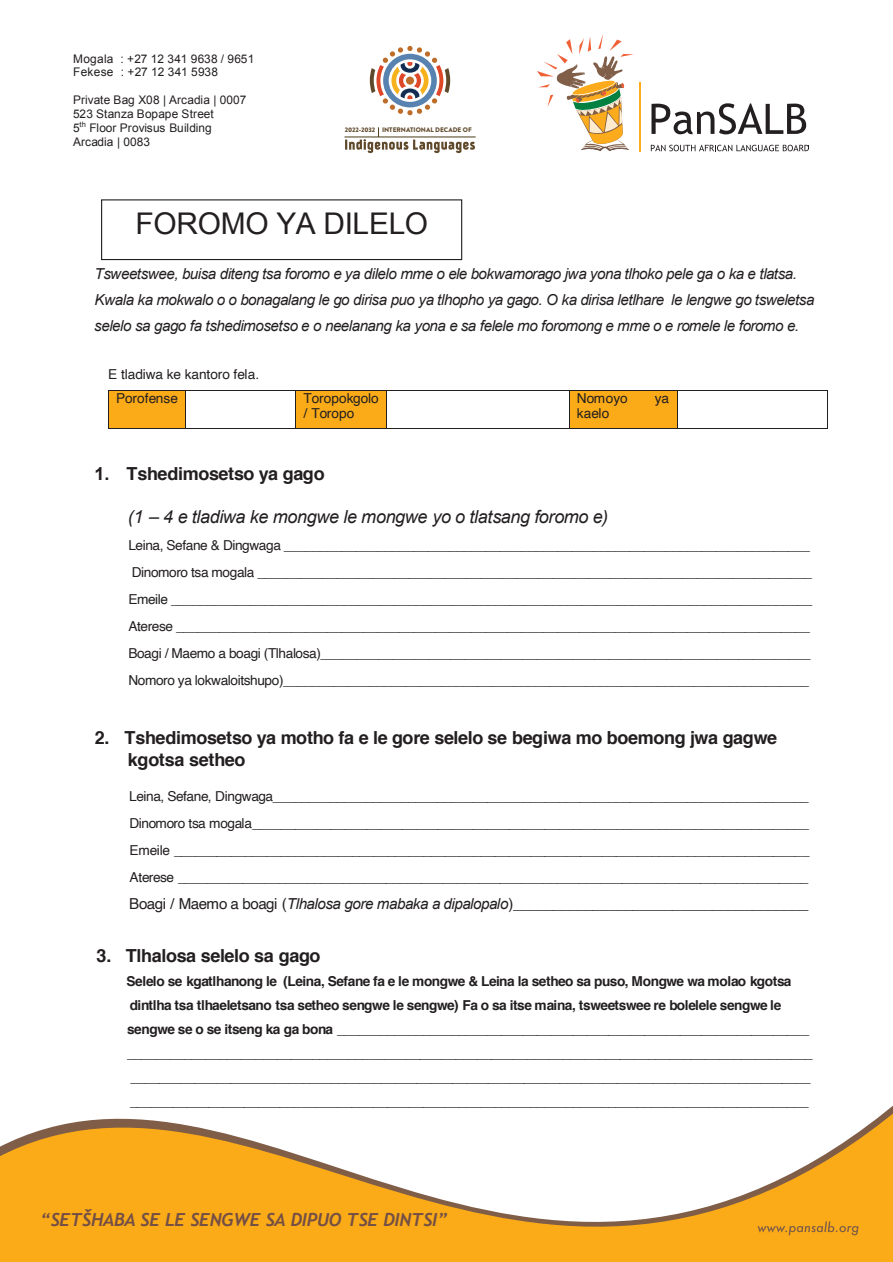
<style>
.page{position:relative;width:893px;height:1262px;background:#fff}
.page>*{position:absolute;margin:0;border:0;box-sizing:border-box;transform-origin:0 0}
.t1{font:29.85px/51.6px "Arial";letter-spacing:-.01em;color:#231f20;text-align:center}
.t2{font:700 18px/21.6px "Helvetica";letter-spacing:-.015em;color:#231f20}
.t3{font:italic 18px "Arial";letter-spacing:-.015em;color:#231f20}
.t4{font:italic 700 18px "Trebuchet";letter-spacing:-.01em;color:#744f44}
.t5{font:italic 15.15px/25.8px "Arial";letter-spacing:-.03em;color:#231f20}
.t6{font:15.15px "Helvetica";letter-spacing:-.03em;color:#231f20}
.t7{font:13.65px/27px "Helvetica";letter-spacing:-.03em;color:#231f20}
.t8{font:13.65px/24.2px "Helvetica";letter-spacing:-.005em;color:#231f20}
.t9{font:11.85px/13.8px "Arial";color:#231f20}
.t10{font:11.85px/13.6px "Arial";letter-spacing:.02em;color:#231f20}
.t11{font:900 6.6px "Brandon Grotesque";color:#60492b}
.s1{font-family:"Arial"}
.s2{font-family:"Helvetica"}
.s3{font-family:"Arial";font-style:italic}
.s4{font-weight:700}
</style>
<div class="page">
<div style="left:108px;top:390px;width:77px;height:38px;background:#fbab18"></div>
<div style="left:295px;top:390px;width:91px;height:38px;background:#fbab18"></div>
<div style="left:569px;top:390px;width:107px;height:38px;background:#fbab18"></div>
<hr style="left:108px;top:390px;width:77px;height:1px;background:#231f20">
<hr style="left:186px;top:390px;width:109px;height:1px;background:#231f20">
<hr style="left:295px;top:390px;width:91px;height:1px;background:#231f20">
<hr style="left:387px;top:390px;width:181px;height:1px;background:#231f20">
<hr style="left:569px;top:390px;width:107px;height:1px;background:#231f20">
<hr style="left:677px;top:390px;width:150px;height:1px;background:#231f20">
<hr style="left:108px;top:390px;width:1px;height:38px;background:#231f20">
<hr style="left:108px;top:428px;width:77px;height:1px;background:#231f20">
<hr style="left:185px;top:390px;width:1px;height:38px;background:#231f20">
<hr style="left:186px;top:428px;width:109px;height:1px;background:#231f20">
<hr style="left:295px;top:390px;width:1px;height:38px;background:#231f20">
<hr style="left:295px;top:428px;width:91px;height:1px;background:#231f20">
<hr style="left:386px;top:390px;width:1px;height:38px;background:#231f20">
<hr style="left:387px;top:428px;width:181px;height:1px;background:#231f20">
<hr style="left:568px;top:390px;width:1px;height:38px;background:#231f20">
<hr style="left:569px;top:428px;width:107px;height:1px;background:#231f20">
<hr style="left:676px;top:390px;width:1px;height:38px;background:#231f20">
<hr style="left:677px;top:428px;width:150px;height:1px;background:#231f20">
<hr style="left:827px;top:390px;width:1px;height:38px;background:#231f20">
<div style="left:101px;top:199px;width:361px;height:61px;background:#fff;border:1px solid #231f20"></div>
<hr style="left:344px;top:136px;width:131px;height:1px;background:#524523">
<svg style="left:345px;top:127px;width:130px;height:26px"></svg>
<svg style="left:370px;top:46px;width:80px;height:69px"></svg>
<svg style="left:651px;top:103px;width:155px;height:31px"></svg>
<svg style="left:650px;top:145px;width:159px;height:6px"></svg>
<hr style="left:639px;top:83px;width:1px;height:68px;background:#fbab1b">
<svg style="left:537px;top:34px;width:96px;height:117px"></svg>
<svg style="left:0;top:1106px;width:892px;height:155px;fill:#fbab18"></svg>
<svg style="left:757px;top:1221px;width:101px;height:14px"></svg>
<p class="t10" style="left:73px;top:52px;width:183px">Mogala : +27 12 341 9638 / 9651<br>Fekese : +27 12 341 5938</p>
<p class="t9" style="left:73px;top:93px;width:175px">Private Bag X08 | Arcadia | 0007<br>523 Stanza Bopape Street<br>5<sup>th</sup> Floor Provisus Building<br>Arcadia | 0083</p>
<p class="t11" style="left:345px;top:125px;width:129px">2022-2032 INTERNATIONAL DECADE OF</p>
<h1 class="t1" style="left:135px;top:198px;width:294px">FOROMO YA DILELO gh</h1>
<p class="t5" style="left:94px;top:261px;width:721px">Tsweetswee, buisa diteng tsa foromo e ya dilelo mme o ele bokwamorago jwa yona tlhoko pele ga o ka e tlatsa.<br>Kwala ka mokwalo o o bonagalang le go dirisa puo ya tlhopho ya gago. O ka dirisa letlhare le lengwe go tsweletsa selelo sa gago fa tshedimosetso e o neelanang ka yona e sa felele mo foromong e mme o e romele le foromo e.</p>
<p class="t8" style="left:116px;top:362px;width:145px;text-indent:-8px">E tladiwa ke kantoro fela.<br>Porofense</p>
<p class="t8" style="left:303px;top:391px;width:77px;line-height:15.5px">Toropokgolo / Toropo</p>
<p class="t7" style="left:577px;top:385px;width:52px">Nomoyo</p>
<p class="t7" style="left:654px;top:385px;width:16px">ya</p>
<p class="t7" style="left:577px;top:400px;width:34px">kaelo</p>
<h2 class="t2" style="left:94px;top:462px;width:232px"><span class="s1">1.</span> Tshedimosetso ya gago</h2>
<h2 class="t3" style="left:128px;top:505px;width:482px">(1 <span class="s2">–</span> 4 e tladiwa ke mongwe le mongwe yo o tlatsang foromo e)</h2>
<p class="t7" style="left:128px;top:532px;width:685px">Leina, Sefane &amp; Dingwaga _________________________________________________________________________ Dinomoro tsa mogala _____________________________________________________________________________ Emeile _________________________________________________________________________________________ Aterese ________________________________________________________________________________________ Boagi / Maemo a boagi (Tlhalosa)____________________________________________________________________ Nomoro ya lokwaloitshupo)_________________________________________________________________________</p>
<h1 class="t1" style="left:262px;top:457px;width:41px">KK</h1>
<h2 class="t2" style="left:128px;top:727px;width:650px;text-indent:-33px">2. Tshedimosetso ya motho fa e le gore selelo se begiwa mo boemong jwa gagwe kgotsa setheo</h2>
<p class="t7" style="left:129px;top:783px;width:682px;text-align:justify">Leina, Sefane, Dingwaga___________________________________________________________________________ Dinomoro tsa mogala______________________________________________________________________________ Emeile _________________________________________________________________________________________ Aterese ________________________________________________________________________________________</p>
<p class="t6" style="left:129px;top:892px;width:680px">Boagi / Maemo a boagi (<span class="s3">Tlhalosa gore mabaka a dipalopalo</span>)_____________________________________</p>
<h2 class="t2" style="left:96px;top:945px;width:225px">3. Tlhalosa selelo sa gago</h2>
<p class="t7" style="left:127px;top:969px;width:687px;line-height:24px"><span class="s4">Selelo se kgatlhanong le (Leina, Sefane fa e le mongwe &amp; Leina la setheo sa puso, Mongwe wa molao kgotsa dintlha tsa tlhaeletsano tsa setheo sengwe le sengwe) Fa o sa itse maina, tsweetswee re bolelele sengwe le sengwe se o se itseng ka ga bona</span> __________________________________________________________________ ________________________________________________________________________________________________ _______________________________________________________________________________________________ _______________________________________________________________________________________________</p>
<h2 class="t4" style="left:40px;top:1208px;width:409px">“SETŠHABA SE LE SENGWE SA DIPUO TSE DINTSI”</h2>
</div>
